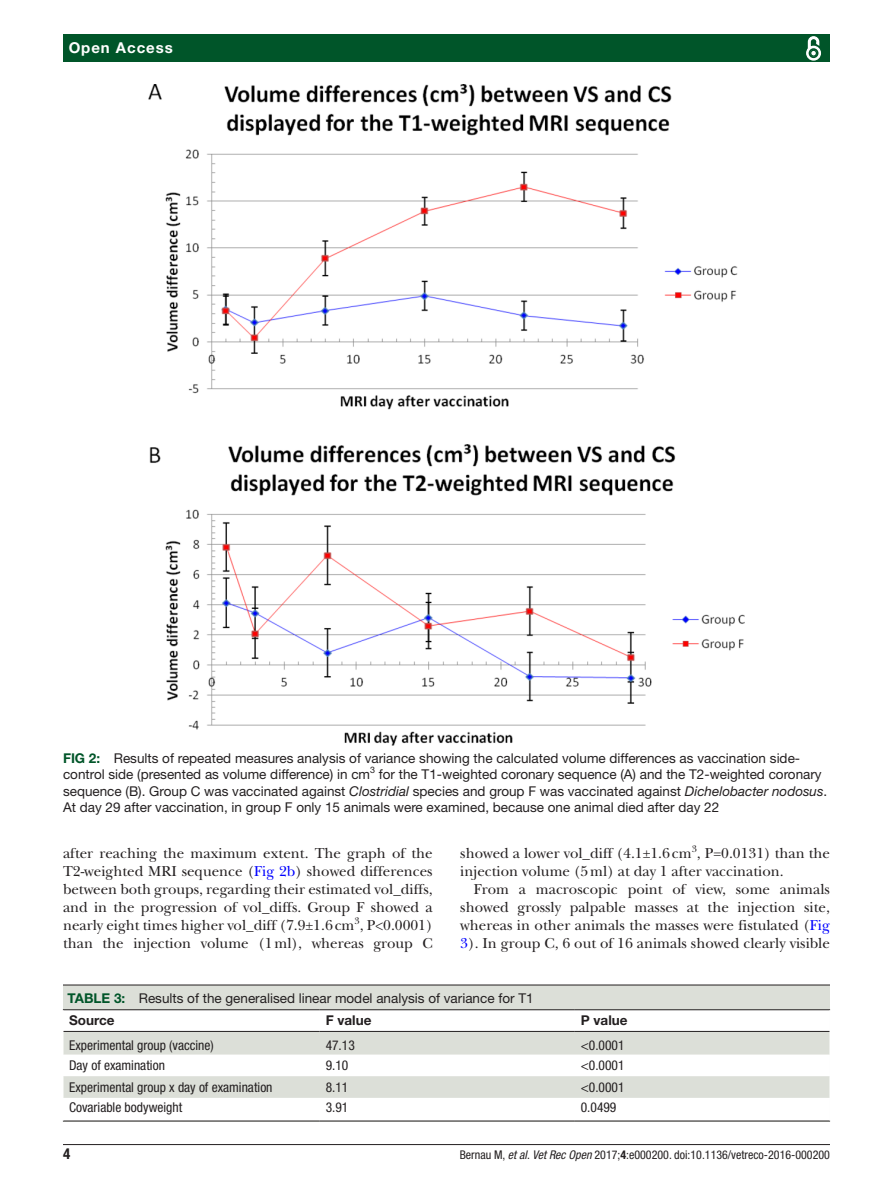
<style>
.page{position:relative;width:893px;height:1191px;background:#fff}
.page>*{position:absolute;margin:0;border:0;box-sizing:border-box;transform-origin:0 0}
.t1{font:15px/18px "New Baskerville";color:#231f20;text-align:justify}
.t2{font:700 15px "Helvetica Neue LT Std";letter-spacing:.065em;color:#fff}
.t3{font:700 condensed 15px "Helvetica Neue LT Std";color:#231f20}
.t4{font:13.5px/16.2px "Helvetica Neue LT Std";color:#231f20}
.t5{font:condensed 13.5px "Helvetica Neue LT Std";color:#231f20}
.t6{font:700 13.5px "Helvetica Neue LT Std";color:#231f20}
.t7{font:condensed 12px "Helvetica Neue LT Std";color:#231f20}
.t8{font:9.9px "New Baskerville";color:#231f20}
.s1{font-weight:700;color:#005529}
.s2{font-style:italic}
.s3{color:#00f}
.s4{font-weight:700}
</style>
<div class="page">
<div style="left:63px;top:34px;width:767px;height:27px;background:#005529"></div>
<hr style="left:63px;top:1144px;width:767px;height:1px;background:#231f20">
<svg style="left:806px;top:36px;width:15px;height:25px"></svg>
<div style="left:810px;top:50px;width:7px;height:7px;border:1px solid #005529;border-radius:50%"></div>
<img style="left:149px;top:85px;width:595px;height:660px">
<div style="left:63px;top:984px;width:767px;height:137px;background:#dcdfd8"></div>
<hr style="left:63px;top:984px;width:767px;height:1px;background:#231f20">
<svg style="left:64px;top:1010px;width:766px;height:110px;fill:#fff"></svg>
<hr style="left:63px;top:1009px;width:257px;height:1px;background:#231f20">
<hr style="left:63px;top:1031px;width:257px;height:1px;background:#231f20">
<hr style="left:320px;top:1009px;width:255px;height:1px;background:#231f20">
<hr style="left:320px;top:1031px;width:255px;height:1px;background:#231f20">
<hr style="left:575px;top:1009px;width:255px;height:1px;background:#231f20">
<hr style="left:575px;top:1031px;width:255px;height:1px;background:#231f20">
<hr style="left:63px;top:1120px;width:257px;height:1px;background:#231f20">
<hr style="left:320px;top:1120px;width:255px;height:1px;background:#231f20">
<hr style="left:575px;top:1120px;width:255px;height:1px;background:#231f20">
<svg style="left:63px;top:1011px;width:1px;height:109px"></svg>
<p class="t2" style="left:69px;top:39px;width:106px">Open Access</p>
<p class="t4" style="left:63px;top:750px;width:766px"><span class="s1">FIG 2:</span> Results of repeated measures analysis of variance showing the calculated volume differences as vaccination side&shy;control side (presented as volume difference) in cm<sup>3</sup> for the T1-weighted coronary sequence (A) and the T2-weighted coronary sequence (B). Group C was vaccinated against <span class="s2">Clostridial</span> species and group F was vaccinated against <span class="s2">Dichelobacter nodosus</span>.<br>At day 29 after vaccination, in group F only 15 animals were examined, because one animal died after day 22</p>
<p class="t1" style="left:63px;top:844px;width:371px">after reaching the maximum extent. The graph of the T2-weighted MRI sequence (<span class="s3">Fig 2b</span>) showed differences between both groups, regarding their estimated vol_diffs, and in the progression of vol_diffs. Group F showed a nearly eight times higher vol_diff (7.9±1.6cm , P&lt;0.0001)</p>
<p class="t8" style="left:354px;top:914px;width:7px">3</p>
<p class="t1" style="left:63px;top:934px;width:371px">than the injection volume (1ml), whereas group C</p>
<p class="t8" style="left:692px;top:842px;width:7px">3</p>
<p class="t1" style="left:460px;top:862px;width:325px">injection volume (5ml) at day 1 after vaccination.</p>
<p class="t1" style="left:474px;top:880px;width:358px">From a macroscopic point of view, some animals</p>
<p class="t1" style="left:460px;top:898px;width:371px">showed grossly palpable masses at the injection site,</p>
<p class="t1" style="left:460px;top:916px;width:371px">whereas in other animals the masses were fistulated (<span class="s3">Fig</span></p>
<p class="t1" style="left:460px;top:934px;width:371px"><span class="s3">3</span>). In group C, 6 out of 16 animals showed clearly visible</p>
<p class="t1" style="left:460px;top:844px;width:371px">showed a lower vol_diff (4.1±1.6cm , P=0.0131) than the</p>
<p class="t4" style="left:68px;top:987px;width:468px;line-height:22px"><span class="s1">TABLE 3:</span> Results of the generalised linear model analysis of variance for T1<br><span class="s4">Source</span></p>
<p class="t6" style="left:326px;top:1012px;width:47px">F value</p>
<p class="t6" style="left:581px;top:1012px;width:48px">P value</p>
<p class="t5" style="left:69px;top:1037px;width:146px">Experimental group (vaccine)</p>
<p class="t5" style="left:326px;top:1037px;width:31px">47.13</p>
<p class="t5" style="left:581px;top:1037px;width:45px">&lt;0.0001</p>
<p class="t5" style="left:69px;top:1057px;width:97px">Day of examination</p>
<p class="t5" style="left:326px;top:1057px;width:24px">9.10</p>
<p class="t5" style="left:581px;top:1057px;width:45px">&lt;0.0001</p>
<p class="t5" style="left:69px;top:1079px;width:205px">Experimental group x day of examination</p>
<p class="t5" style="left:326px;top:1079px;width:24px">8.11</p>
<p class="t5" style="left:581px;top:1079px;width:45px">&lt;0.0001</p>
<p class="t5" style="left:69px;top:1099px;width:115px">Covariable bodyweight</p>
<p class="t5" style="left:326px;top:1099px;width:24px">3.91</p>
<p class="t5" style="left:581px;top:1099px;width:37px">0.0499</p>
<p class="t3" style="left:63px;top:1144px;width:9px">4</p>
<p class="t7" style="left:460px;top:1148px;width:372px">Bernau M, <span class="s2">et al</span>. <span class="s2">Vet Rec Open</span> 2017;<span class="s4">4</span>:e000200. doi:10.1136/vetreco-2016-000200</p>
</div>
